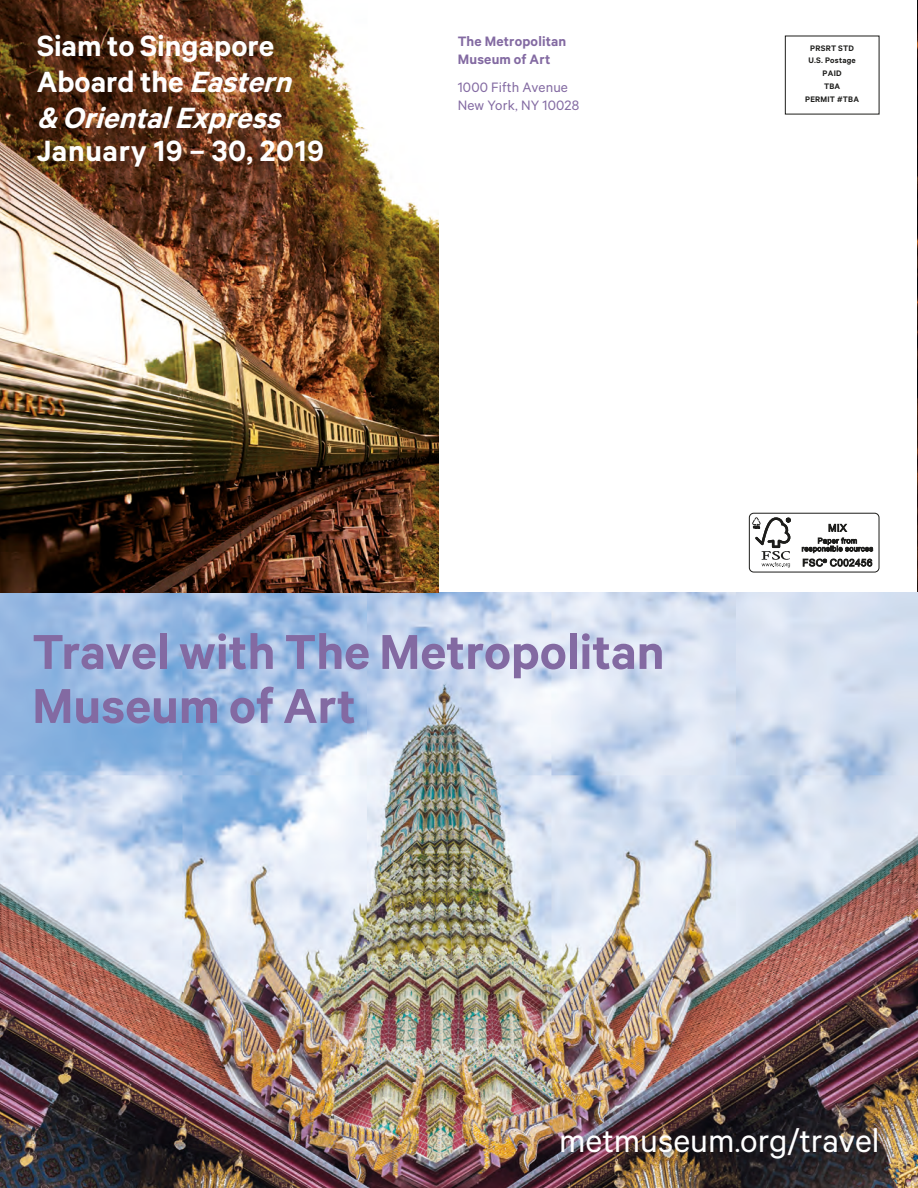
<style>
.page{position:relative;width:918px;height:1188px;background:#fff}
.page>*{position:absolute;margin:0;border:0;box-sizing:border-box;transform-origin:0 0}
.Exterior_Header{font:600 55.2px/54px "The Met Sans";color:#836aa2}
.Exterior_Subheader{font:36.75px "The Met Sans";color:#fff}
.Exterior_Subheader-2{font:italic 600 33px/36px "The Met Sans";color:#fff}
.Exterior_Header-2{font:600 33px "The Met Sans";letter-spacing:.02em;color:#fff}
.Exterior_Subheader-3{font:600 33px "The Met Sans";color:#fff}
.t1{font:15.3px "The Met Sans";letter-spacing:.01em;color:#836aa2}
.t2{font:600 15.3px/18px "The Met Sans";letter-spacing:.01em;color:#836aa2}
.t3{font:600 9px "The Met Sans";letter-spacing:.025em;color:#1d1d1b}
.s1{font-style:normal}
</style>
<div class="page">
<img style="left:917px;top:0;width:1px;height:1188px">
<img style="left:0;top:593px;width:917px;height:595px">
<div style="left:749px;top:513px;width:130px;height:59px;border:1px solid #1d1d1b;border-radius:4px"></div>
<svg style="left:752px;top:517px;width:39px;height:50px"></svg>
<svg style="left:802px;top:523px;width:71px;height:30px"></svg>
<svg style="left:803px;top:559px;width:69px;height:8px"></svg>
<img style="left:0;top:0;width:439px;height:593px">
<p class="Exterior_Subheader-3" style="left:37px;top:27px;width:239px">Siam to Singapore</p>
<p class="Exterior_Subheader-2" style="left:37px;top:63px;width:266px"><span class="s1">Aboard the</span> Eastern &amp; OrientalExpress</p>
<p class="Exterior_Header-2" style="left:37px;top:132px;width:289px">January 19 – 30, 2019</p>
<p class="t2" style="left:458px;top:31px;width:110px">The Metropolitan<br>Museum of Art</p>
<p class="t1" style="left:458px;top:78px;width:112px">1000 Fifth Avenue</p>
<p class="t1" style="left:458px;top:96px;width:123px">New York, NY 10028</p>
<p class="t3" style="left:810px;top:42px;width:45px">PRSRT STD</p>
<p class="t3" style="left:808px;top:55px;width:49px">U.S. Postage</p>
<p class="t3" style="left:823px;top:68px;width:20px">PAID</p>
<p class="t3" style="left:824px;top:81px;width:18px">TBA</p>
<p class="t3" style="left:805px;top:94px;width:55px">PERMIT #TBA</p>
<p class="Exterior_Header" style="left:32px;top:623px;width:634px">Travel with The Metropolitan<br>Museum of Art</p>
<p class="Exterior_Subheader" style="left:559px;top:1120px;width:322px">metmuseum.org/travel</p>
</div>
